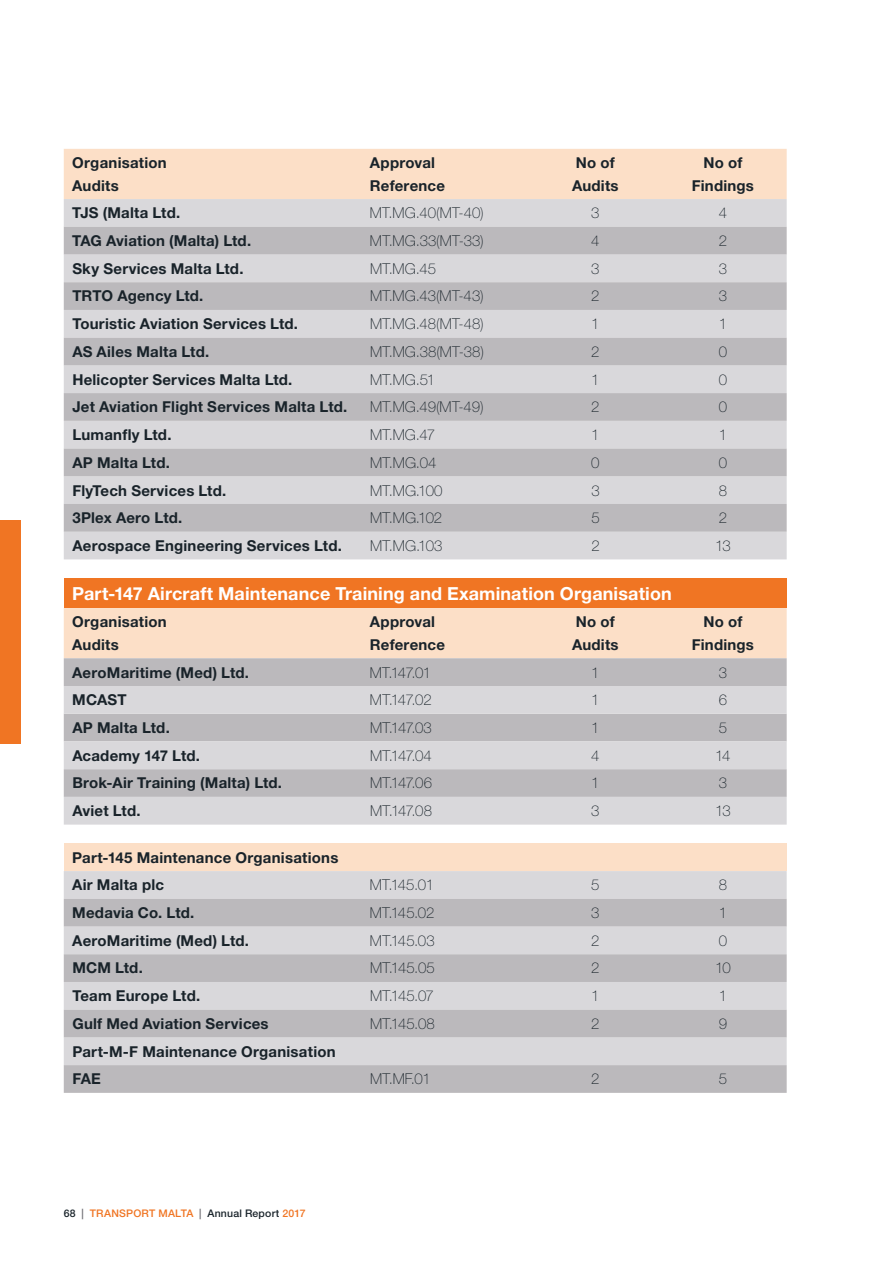
<style>
.page{position:relative;width:893px;height:1263px;background:#fff}
.page>*{position:absolute;margin:0;border:0;box-sizing:border-box;transform-origin:0 0}
.t1{font:700 18px "Helvetica Neue LT Pro";letter-spacing:.005em;color:#fff}
.t2{font:700 15px/22.5px "Helvetica Neue LT Pro";letter-spacing:.015em;color:#19232a}
.t3{font:100 15px "Helvetica Neue LT Pro";letter-spacing:.005em;color:#19232a}
.t4{font:500 10.5px "Helvetica Neue LT Pro";letter-spacing:.02em;color:#f07523}
.s1{color:#19232a}
.s2{color:#747378}
</style>
<div class="page">
<div style="left:0;top:520px;width:21px;height:223px;background:#f07523"></div>
<div style="left:64px;top:149px;width:723px;height:50px;background:#fcdfc7"></div>
<div style="left:64px;top:199px;width:723px;height:360px;background:#d9d8db"></div>
<svg style="left:64px;top:227px;width:723px;height:305px;background:#c8c7ca"></svg>
<div style="left:64px;top:578px;width:723px;height:30px;background:#f07523"></div>
<div style="left:64px;top:608px;width:723px;height:50px;background:#fcdfc7"></div>
<div style="left:64px;top:658px;width:723px;height:28px;background:#bbb9bc"></div>
<svg style="left:64px;top:686px;width:723px;height:139px;background:#cdcccf"></svg>
<div style="left:64px;top:843px;width:723px;height:28px;background:#fcdfc7"></div>
<div style="left:64px;top:871px;width:723px;height:28px;background:#d9d8db"></div>
<svg style="left:64px;top:899px;width:723px;height:194px;background:#c8c6c9"></svg>
<p class="t2" style="left:72px;top:151px;width:96px">Organisation<br>Audits</p>
<p class="t2" style="left:370px;top:151px;width:77px">Approval<br>Reference</p>
<p class="t2" style="left:572px;top:151px;width:48px">No of<br>Audits</p>
<p class="t2" style="left:692px;top:151px;width:64px;text-align:center">No of<br>Findings</p>
<p class="t2" style="left:72px;top:201px;width:109px">TJS (Malta Ltd.</p>
<p class="t3" style="left:370px;top:204px;width:115px">MT.MG.40(MT-40)</p>
<p class="t3" style="left:591px;top:204px;width:10px">3</p>
<p class="t3" style="left:719px;top:204px;width:10px">4</p>
<p class="t2" style="left:72px;top:229px;width:180px">TAG Aviation (Malta) Ltd.</p>
<p class="t3" style="left:370px;top:232px;width:115px">MT.MG.33(MT-33)</p>
<p class="t3" style="left:591px;top:232px;width:10px">4</p>
<p class="t3" style="left:719px;top:232px;width:10px">2</p>
<p class="t2" style="left:72px;top:257px;width:173px">Sky Services Malta Ltd.</p>
<p class="t3" style="left:370px;top:260px;width:68px">MT.MG.45</p>
<p class="t3" style="left:591px;top:260px;width:10px">3</p>
<p class="t3" style="left:719px;top:260px;width:10px">3</p>
<p class="t2" style="left:72px;top:284px;width:133px">TRTO Agency Ltd.</p>
<p class="t3" style="left:370px;top:288px;width:115px">MT.MG.43(MT-43)</p>
<p class="t3" style="left:591px;top:288px;width:10px">2</p>
<p class="t3" style="left:719px;top:288px;width:10px">3</p>
<p class="t2" style="left:72px;top:312px;width:227px">Touristic Aviation Services Ltd.</p>
<p class="t3" style="left:370px;top:315px;width:115px">MT.MG.48(MT-48)</p>
<p class="t3" style="left:591px;top:315px;width:10px">1</p>
<p class="t3" style="left:719px;top:315px;width:10px">1</p>
<p class="t2" style="left:72px;top:340px;width:138px">AS Ailes Malta Ltd.</p>
<p class="t3" style="left:370px;top:343px;width:115px">MT.MG.38(MT-38)</p>
<p class="t3" style="left:591px;top:343px;width:10px">2</p>
<p class="t3" style="left:719px;top:343px;width:10px">0</p>
<p class="t2" style="left:72px;top:368px;width:222px">Helicopter Services Malta Ltd.</p>
<p class="t3" style="left:370px;top:371px;width:67px">MT.MG.51</p>
<p class="t3" style="left:591px;top:371px;width:10px">1</p>
<p class="t3" style="left:719px;top:371px;width:10px">0</p>
<p class="t2" style="left:72px;top:395px;width:276px">Jet Aviation Flight Services Malta Ltd.</p>
<p class="t3" style="left:370px;top:398px;width:115px">MT.MG.49(MT-49)</p>
<p class="t3" style="left:591px;top:398px;width:10px">2</p>
<p class="t3" style="left:719px;top:398px;width:10px">0</p>
<p class="t2" style="left:72px;top:423px;width:101px">Lumanfly Ltd.</p>
<p class="t3" style="left:370px;top:426px;width:67px">MT.MG.47</p>
<p class="t3" style="left:591px;top:426px;width:10px">1</p>
<p class="t3" style="left:719px;top:426px;width:10px">1</p>
<p class="t2" style="left:72px;top:451px;width:99px">AP Malta Ltd.</p>
<p class="t3" style="left:370px;top:454px;width:68px">MT.MG.04</p>
<p class="t3" style="left:591px;top:454px;width:10px">0</p>
<p class="t3" style="left:719px;top:454px;width:10px">0</p>
<p class="t2" style="left:72px;top:479px;width:155px">FlyTech Services Ltd.</p>
<p class="t3" style="left:370px;top:482px;width:74px">MT.MG.100</p>
<p class="t3" style="left:591px;top:482px;width:10px">3</p>
<p class="t3" style="left:719px;top:482px;width:10px">8</p>
<p class="t2" style="left:72px;top:506px;width:111px">3Plex Aero Ltd.</p>
<p class="t3" style="left:370px;top:509px;width:74px">MT.MG.102</p>
<p class="t3" style="left:591px;top:509px;width:10px">5</p>
<p class="t3" style="left:719px;top:509px;width:10px">2</p>
<p class="t2" style="left:72px;top:534px;width:271px">Aerospace Engineering Services Ltd.</p>
<p class="t3" style="left:370px;top:537px;width:74px">MT.MG.103</p>
<p class="t3" style="left:591px;top:537px;width:10px">2</p>
<p class="t3" style="left:715px;top:537px;width:17px">13</p>
<p class="t1" style="left:72px;top:582px;width:601px">Part-147 Aircraft Maintenance Training and Examination Organisation</p>
<p class="t2" style="left:72px;top:610px;width:96px">Organisation<br>Audits</p>
<p class="t2" style="left:370px;top:610px;width:77px">Approval<br>Reference</p>
<p class="t2" style="left:572px;top:610px;width:48px">No of<br>Audits</p>
<p class="t2" style="left:692px;top:610px;width:64px;text-align:center">No of<br>Findings</p>
<p class="t2" style="left:72px;top:660px;width:178px">AeroMaritime (Med) Ltd.</p>
<p class="t3" style="left:370px;top:664px;width:63px">MT.147.01</p>
<p class="t3" style="left:591px;top:664px;width:10px">1</p>
<p class="t3" style="left:719px;top:664px;width:10px">3</p>
<p class="t2" style="left:72px;top:688px;width:56px">MCAST</p>
<p class="t3" style="left:370px;top:691px;width:63px">MT.147.02</p>
<p class="t3" style="left:591px;top:691px;width:10px">1</p>
<p class="t3" style="left:719px;top:691px;width:10px">6</p>
<p class="t2" style="left:72px;top:716px;width:99px">AP Malta Ltd.</p>
<p class="t3" style="left:370px;top:719px;width:63px">MT.147.03</p>
<p class="t3" style="left:591px;top:719px;width:10px">1</p>
<p class="t3" style="left:719px;top:719px;width:10px">5</p>
<p class="t2" style="left:72px;top:744px;width:129px">Academy 147 Ltd.</p>
<p class="t3" style="left:370px;top:747px;width:63px">MT.147.04</p>
<p class="t3" style="left:591px;top:747px;width:10px">4</p>
<p class="t3" style="left:715px;top:747px;width:17px">14</p>
<p class="t2" style="left:72px;top:771px;width:211px">Brok-Air Training (Malta) Ltd.</p>
<p class="t3" style="left:370px;top:774px;width:64px">MT.147.06</p>
<p class="t3" style="left:591px;top:774px;width:10px">1</p>
<p class="t3" style="left:719px;top:774px;width:10px">3</p>
<p class="t2" style="left:72px;top:799px;width:70px">Aviet Ltd.</p>
<p class="t3" style="left:370px;top:802px;width:64px">MT.147.08</p>
<p class="t3" style="left:591px;top:802px;width:10px">3</p>
<p class="t3" style="left:715px;top:802px;width:17px">13</p>
<p class="t2" style="left:72px;top:843px;width:268px;line-height:27.8px">Part-145 Maintenance Organisations<br>Air Malta plc</p>
<p class="t3" style="left:370px;top:876px;width:66px">MT.145.01</p>
<p class="t3" style="left:591px;top:876px;width:10px">5</p>
<p class="t3" style="left:719px;top:876px;width:10px">8</p>
<p class="t2" style="left:72px;top:901px;width:124px">Medavia Co. Ltd.</p>
<p class="t3" style="left:370px;top:904px;width:66px">MT.145.02</p>
<p class="t3" style="left:591px;top:904px;width:10px">3</p>
<p class="t3" style="left:719px;top:904px;width:10px">1</p>
<p class="t2" style="left:72px;top:929px;width:178px">AeroMaritime (Med) Ltd.</p>
<p class="t3" style="left:370px;top:932px;width:66px">MT.145.03</p>
<p class="t3" style="left:591px;top:932px;width:10px">2</p>
<p class="t3" style="left:719px;top:932px;width:10px">0</p>
<p class="t2" style="left:72px;top:956px;width:72px">MCM Ltd.</p>
<p class="t3" style="left:370px;top:959px;width:66px">MT.145.05</p>
<p class="t3" style="left:591px;top:959px;width:10px">2</p>
<p class="t3" style="left:715px;top:959px;width:17px">10</p>
<p class="t2" style="left:72px;top:984px;width:129px">Team Europe Ltd.</p>
<p class="t3" style="left:370px;top:987px;width:65px">MT.145.07</p>
<p class="t3" style="left:591px;top:987px;width:10px">1</p>
<p class="t3" style="left:719px;top:987px;width:10px">1</p>
<p class="t2" style="left:72px;top:1012px;width:198px">Gulf Med Aviation Services</p>
<p class="t3" style="left:370px;top:1015px;width:66px">MT.145.08</p>
<p class="t3" style="left:591px;top:1015px;width:10px">2</p>
<p class="t3" style="left:719px;top:1015px;width:10px">9</p>
<p class="t2" style="left:72px;top:1037px;width:265px;line-height:27.8px">Part-M-F Maintenance Organisation<br>FAE</p>
<p class="t3" style="left:370px;top:1070px;width:62px">MT.MF.01</p>
<p class="t3" style="left:591px;top:1070px;width:10px">2</p>
<p class="t3" style="left:719px;top:1070px;width:10px">5</p>
<p class="t4" style="left:64px;top:1207px;width:243px"><span class="s1">68</span> <span class="s2">|</span> TRANSPORT MALTA <span class="s2">|</span> <span class="s1">ANNUAL REPORT</span> 2017</p>
</div>
